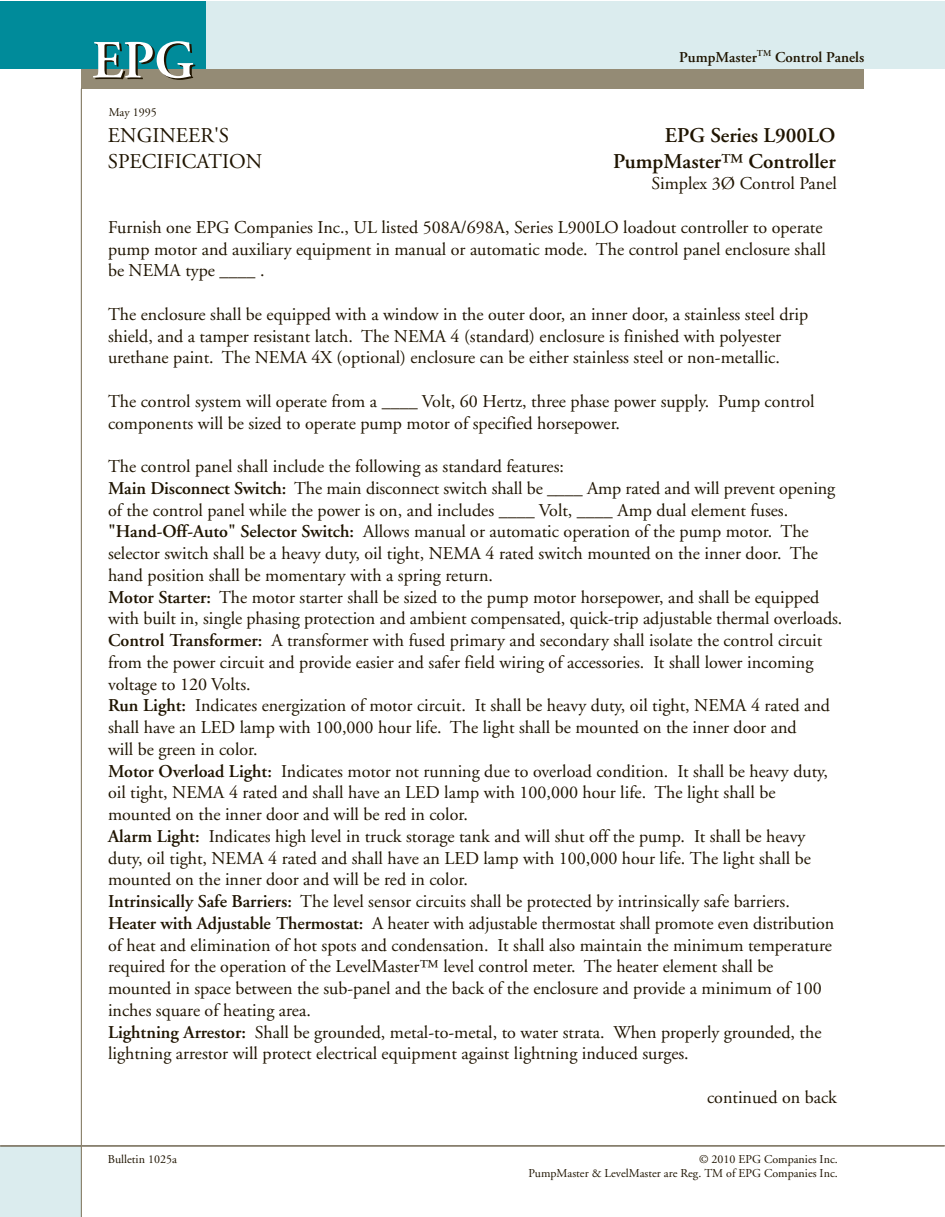
<style>
.page{position:relative;width:945px;height:1217px;background:#fff}
.page>*{position:absolute;margin:0;border:0;box-sizing:border-box;transform-origin:0 0}
.t1{font:600 53.55px "Adobe Garamond";color:#fff}
.t2{font:600 21px "Adobe Garamond";color:#1f1400}
.t3{font:21px "Adobe Garamond";color:#1f1400}
.t4{font:18px/21.8px "Adobe Garamond";color:#1f1400}
.t5{font:600 15px "Adobe Garamond";color:#1f1400}
.t6{font:12px/14.2px "Adobe Garamond";color:#1f1400;text-align:right}
.s1{font-weight:600}
</style>
<div class="page">
<div style="left:206px;top:2px;width:739px;height:67px;background:#dbecee"></div>
<div style="left:81px;top:69px;width:783px;height:20px;background:#948b75"></div>
<div style="left:0;top:1px;width:206px;height:68px;background:#008b9a"></div>
<div style="left:0;top:1146px;width:81px;height:70px;background:#dbecee"></div>
<hr style="left:0;top:1145px;width:945px;height:1px;background:#948b75">
<hr style="left:81px;top:89px;width:1px;height:1127px;background:#948b75">
<h1 class="t1" style="left:92px;top:39px;width:104px">EPG</h1>
<p class="t5" style="left:679px;top:51px;width:187px">PumpMaster<sup>TM</sup> Control Panels</p>
<p class="t6" style="left:109px;top:106px;width:50px">May 1995</p>
<p class="t3" style="left:108px;top:127px;width:123px">ENGINEER'S</p>
<p class="t2" style="left:665px;top:127px;width:172px">EPG Series L900LO</p>
<p class="t3" style="left:108px;top:152px;width:156px">SPECIFICATION</p>
<p class="t2" style="left:613px;top:152px;width:224px">PumpMaster™ Controller</p>
<p class="t4" style="left:652px;top:174px;width:187px">Simplex 3Ø Control Panel</p>
<p class="t4" style="left:108px;top:218px;width:719px">Furnish one EPG Companies Inc., UL listed 508A/698A, Series L900LO loadout controller to operate pump motor and auxiliary equipment in manual or automatic mode. The control panel enclosure shall be NEMA type ____ .</p>
<p class="t4" style="left:108px;top:305px;width:702px">The enclosure shall be equipped with a window in the outer door, an inner door, a stainless steel drip shield, and a tamper resistant latch. The NEMA 4 (standard) enclosure is finished with polyester urethane paint. The NEMA 4X (optional) enclosure can be either stainless steel or non-metallic.</p>
<p class="t4" style="left:108px;top:392px;width:708px">The control system will operate from a ____ Volt, 60 Hertz, three phase power supply. Pump control components will be sized to operate pump motor of specified horsepower.</p>
<p class="t4" style="left:108px;top:457px;width:736px">The control panel shall include the following as standard features:<br><span class="s1">Main Disconnect Switch:</span> The main disconnect switch shall be ____ Amp rated and will prevent opening of the control panel while the power is on, and includes ____ Volt, ____ Amp dual element fuses. <span class="s1">"Hand-Off-Auto" Selector Switch:</span> Allows manual or automatic operation of the pump motor. The selector switch shall be a heavy duty, oil tight, NEMA 4 rated switch mounted on the inner door. The hand position shall be momentary with a spring return.<br><span class="s1">Motor Starter:</span> The motor starter shall be sized to the pump motor horsepower, and shall be equipped with built in, single phasing protection and ambient compensated, quick-trip adjustable thermal overloads.<br><span class="s1">Control Transformer:</span> A transformer with fused primary and secondary shall isolate the control circuit from the power circuit and provide easier and safer field wiring of accessories. It shall lower incoming voltage to 120 Volts.<br><span class="s1">Run Light:</span> Indicates energization of motor circuit. It shall be heavy duty, oil tight, NEMA 4 rated and shall have an LED lamp with 100,000 hour life. The light shall be mounted on the inner door and<br>will be green in color.<br><span class="s1">Motor Overload Light:</span> Indicates motor not running due to overload condition. It shall be heavy duty, oil tight, NEMA 4 rated and shall have an LED lamp with 100,000 hour life. The light shall be mounted on the inner door and will be red in color.<br><span class="s1">Alarm Light:</span> Indicates high level in truck storage tank and will shut off the pump. It shall be heavy duty, oil tight, NEMA 4 rated and shall have an LED lamp with 100,000 hour life. The light shall be mounted on the inner door and will be red in color.<br><span class="s1">Intrinsically Safe Barriers:</span> The level sensor circuits shall be protected by intrinsically safe barriers.<br><span class="s1">Heater with Adjustable Thermostat:</span> A heater with adjustable thermostat shall promote even distribution of heat and elimination of hot spots and condensation. It shall also maintain the minimum temperature required for the operation of the LevelMaster™ level control meter. The heater element shall be<br>mounted in space between the sub-panel and the back of the enclosure and provide a minimum of 100 inches square of heating area.<br><span class="s1">Lightning Arrestor:</span> Shall be grounded, metal-to-metal, to water strata. When properly grounded, the lightning arrestor will protect electrical equipment against lightning induced surges.</p>
<p class="t4" style="left:707px;top:1088px;width:131px">continued on back</p>
<p class="t6" style="left:108px;top:1153px;width:71px">Bulletin 1025a</p>
<p class="t6" style="left:528px;top:1153px;width:311px">© 2010 EPG Companies Inc.<br>PumpMaster &amp; LevelMaster are Reg. TM of EPG Companies Inc.</p>
</div>
